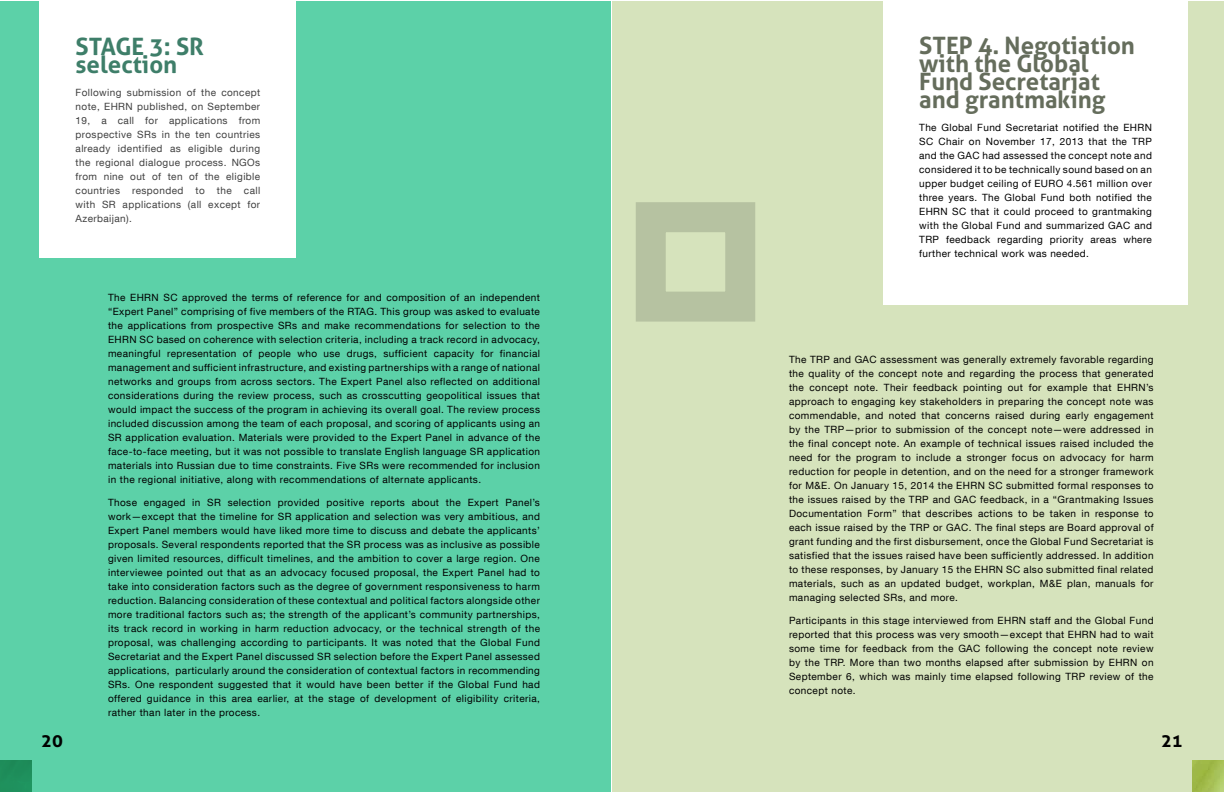
<style>
.page{position:relative;width:1224px;height:792px;background:#fff}
.page>*{position:absolute;margin:0;border:0;box-sizing:border-box;transform-origin:0 0}
.t1{font:700 24px/18px "Aller";color:#656d5c}
.t2{font:700 24px/18px "Aller";color:#3e7e69}
.t3{font:700 18px "Aller";color:#000}
.t4{font:10px/14px "Helvetica Neue LT Com";letter-spacing:.04em;color:#000;text-align:justify}
.t5{font:10px/14px "Helvetica Neue LT Com";letter-spacing:.04em;color:#404040;text-align:justify}
</style>
<div class="page">
<div style="left:612px;top:1px;width:612px;height:791px;background:#d6e3bc"></div>
<div style="left:0;top:1px;width:611px;height:791px;background:#5cd1a8"></div>
<div style="left:40px;top:1px;width:256px;height:257px;background:#fff"></div>
<div style="left:883px;top:0;width:305px;height:305px;background:#fff"></div>
<h1 class="t2" style="left:76px;top:37px;width:130px">STAGE 3: SR selection</h1>
<p class="t5" style="left:76px;top:85px;width:186px">Following submission of the concept note, EHRN published, on September 19, a call for applications from prospective SRs in the ten countries already identified as eligible during the regional dialogue process. NGOs from nine out of ten of the eligible countries responded to the call with SR applications (all except for Azerbaijan).</p>
<p class="t4" style="left:108px;top:290px;width:433px">The EHRN SC approved the terms of reference for and composition of an independent “Expert Panel” comprising of five members of the RTAG. This group was asked to evaluate the applications from prospective SRs and make recommendations for selection to the EHRN SC based on coherence with selection criteria, including a track record in advocacy, meaningful representation of people who use drugs, sufficient capacity for financial management and sufficient infrastructure, and existing partnerships with a range of national networks and groups from across sectors. The Expert Panel also reflected on additional considerations during the review process, such as crosscutting geopolitical issues that would impact the success of the program in achieving its overall goal. The review process included discussion among the team of each proposal, and scoring of applicants using an SR application evaluation. Materials were provided to the Expert Panel in advance of the face-to-face meeting, but it was not possible to translate English language SR application materials into Russian due to time constraints. Five SRs were recommended for inclusion in the regional initiative, along with recommendations of alternate applicants.</p>
<p class="t4" style="left:108px;top:495px;width:433px">Those engaged in SR selection provided positive reports about the Expert Panel’s work—except that the timeline for SR application and selection was very ambitious, and Expert Panel members would have liked more time to discuss and debate the applicants’ proposals. Several respondents reported that the SR process was as inclusive as possible given limited resources, difficult timelines, and the ambition to cover a large region. One interviewee pointed out that as an advocacy focused proposal, the Expert Panel had to take into consideration factors such as the degree of government responsiveness to harm reduction. Balancing consideration of these contextual and political factors alongside other more traditional factors such as; the strength of the applicant’s community partnerships, its track record in working in harm reduction advocacy, or the technical strength of the proposal, was challenging according to participants. It was noted that the Global Fund Secretariat and the Expert Panel discussed SR selection before the Expert Panel assessed applications, particularly around the consideration of contextual factors in recommending SRs. One respondent suggested that it would have been better if the Global Fund had offered guidance in this area earlier, at the stage of development of eligibility criteria, rather than later in the process.</p>
<h1 class="t1" style="left:919px;top:36px;width:217px">STEP 4. Negotiation with the Global<br>Fund Secretariat and grantmaking</h1>
<p class="t4" style="left:919px;top:120px;width:234px">The Global Fund Secretariat notified the EHRN SC Chair on November 17, 2013 that the TRP and the GAC had assessed the concept note and considered it to be technically sound based on an upper budget ceiling of EURO 4.561 million over three years. The Global Fund both notified the EHRN SC that it could proceed to grantmaking with the Global Fund and summarized GAC and TRP feedback regarding priority areas where further technical work was needed.</p>
<p class="t4" style="left:789px;top:352px;width:366px">The TRP and GAC assessment was generally extremely favorable regarding the quality of the concept note and regarding the process that generated the concept note. Their feedback pointing out for example that EHRN’s approach to engaging key stakeholders in preparing the concept note was commendable, and noted that concerns raised during early engagement by the TRP—prior to submission of the concept note—were addressed in the final concept note. An example of technical issues raised included the need for the program to include a stronger focus on advocacy for harm reduction for people in detention, and on the need for a stronger framework for M&amp;E. On January 15, 2014 the EHRN SC submitted formal responses to the issues raised by the TRP and GAC feedback, in a “Grantmaking Issues Documentation Form” that describes actions to be taken in response to each issue raised by the TRP or GAC. The final steps are Board approval of grant funding and the first disbursement, once the Global Fund Secretariat is satisfied that the issues raised have been sufficiently addressed. In addition to these responses, by January 15 the EHRN SC also submitted final related materials, such as an updated budget, workplan, M&amp;E plan, manuals for managing selected SRs, and more.</p>
<p class="t4" style="left:789px;top:613px;width:366px">Participants in this stage interviewed from EHRN staff and the Global Fund reported that this process was very smooth—except that EHRN had to wait some time for feedback from the GAC following the concept note review by the TRP. More than two months elapsed after submission by EHRN on September 6, which was mainly time elapsed following TRP review of the concept note.</p>
<h2 class="t3" style="left:41px;top:729px;width:23px">20</h2>
<h2 class="t3" style="left:1161px;top:729px;width:23px">21</h2>
</div>
